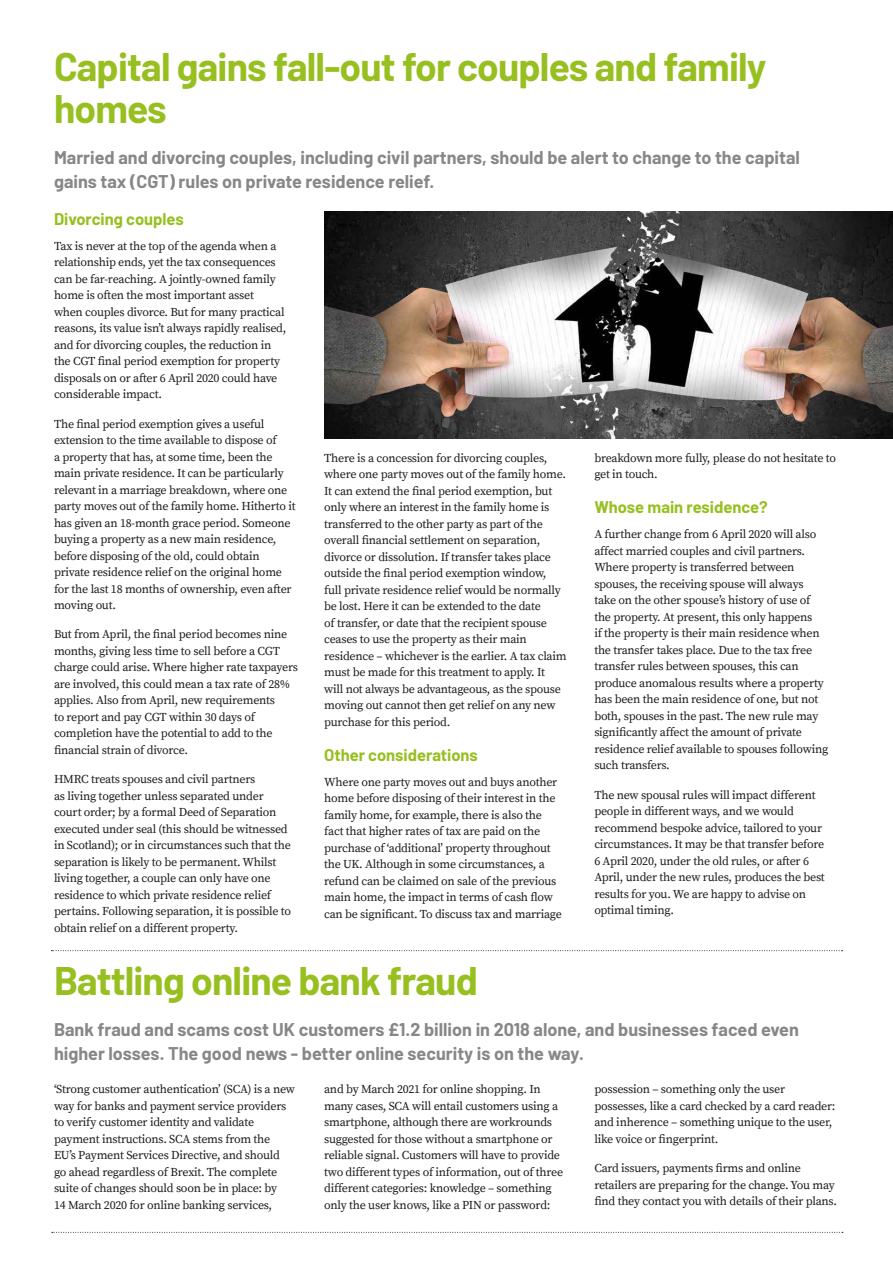
<style>
.page{position:relative;width:893px;height:1263px;background:#fff}
.page>*{position:absolute;margin:0;border:0;box-sizing:border-box;transform-origin:0 0}
.t1{font:700 39px/42px "Barlow";letter-spacing:-.02em;color:#97bf1f}
.t2{font:700 18px/24px "Barlow";color:#878787}
.t3{font:700 16.5px "Barlow";color:#97bf1f}
.t4{font:12px/16.5px "Source Serif Pro";letter-spacing:-.02em;color:#1d1d1b}
</style>
<div class="page">
<svg style="left:52px;top:1232px;width:791px;height:1px"></svg>
<svg style="left:51px;top:950px;width:792px;height:1px"></svg>
<img style="left:324px;top:212px;width:569px;height:226px">
<h1 class="t1" style="left:54px;top:43px;width:714px">Capital gains fall-out for couples and family homes</h1>
<h2 class="t2" style="left:54px;top:144px;width:747px">Married and divorcing couples, including civil partners, should be alert to change to the capital gains tax (CGT) rules on private residence relief.</h2>
<h3 class="t3" style="left:54px;top:207px;width:131px">Divorcing couples</h3>
<p class="t4" style="left:54px;top:238px;width:234px">Tax is never at the top of the agenda when a relationship ends, yet the tax consequences can be far-reaching. A jointly-owned family home is often the most important asset<br>when couples divorce. But for many practical reasons, its value isn’t always rapidly realised, and for divorcing couples, the reduction in the CGT final period exemption for property disposals on or after 6 April 2020 could have considerable impact.</p>
<p class="t4" style="left:54px;top:416px;width:243px">The final period exemption gives a useful extension to the time available to dispose of<br>a property that has, at some time, been the main private residence. It can be particularly relevant in a marriage breakdown, where one party moves out of the family home. Hitherto it has given an 18-month grace period. Someone buying a property as a new main residence, before disposing of the old, could obtain private residence relief on the original home for the last 18 months of ownership, even after moving out.</p>
<p class="t4" style="left:54px;top:627px;width:245px">But from April, the final period becomes nine months, giving less time to sell before a CGT charge could arise. Where higher rate taxpayers are involved, this could mean a tax rate of 28% applies. Also from April, new requirements<br>to report and pay CGT within 30 days of completion have the potential to add to the financial strain of divorce.</p>
<p class="t4" style="left:54px;top:771px;width:239px">HMRC treats spouses and civil partners<br>as living together unless separated under court order; by a formal Deed of Separation executed under seal (this should be witnessed in Scotland); or in circumstances such that the separation is likely to be permanent. Whilst living together, a couple can only have one residence to which private residence relief pertains. Following separation, it is possible to obtain relief on a different property.</p>
<p class="t4" style="left:324px;top:450px;width:244px">There is a concession for divorcing couples, where one party moves out of the family home.<br>It can extend the final period exemption, but only where an interest in the family home is transferred to the other party as part of the overall financial settlement on separation, divorce or dissolution. If transfer takes place outside the final period exemption window, full private residence relief would be normally be lost. Here it can be extended to the date<br>of transfer, or date that the recipient spouse ceases to use the property as their main residence – whichever is the earlier. A tax claim must be made for this treatment to apply. It will not always be advantageous, as the spouse moving out cannot then get relief on any new purchase for this period.</p>
<h3 class="t3" style="left:324px;top:743px;width:155px">Other considerations</h3>
<p class="t4" style="left:324px;top:774px;width:239px">Where one party moves out and buys another home before disposing of their interest in the family home, for example, there is also the fact that higher rates of tax are paid on the purchase of ‘additional’ property throughout the UK. Although in some circumstances, a refund can be claimed on sale of the previous main home, the impact in terms of cash flow can be significant. To discuss tax and marriage</p>
<p class="t4" style="left:594px;top:450px;width:243px">breakdown more fully, please do not hesitate to get in touch.</p>
<h3 class="t3" style="left:594px;top:495px;width:175px">Whose main residence?</h3>
<p class="t4" style="left:594px;top:527px;width:236px">A further change from 6 April 2020 will also affect married couples and civil partners.<br>Where property is transferred between spouses, the receiving spouse will always take on the other spouse’s history of use of the property. At present, this only happens<br>if the property is their main residence when the transfer takes place. Due to the tax free transfer rules between spouses, this can produce anomalous results where a property has been the main residence of one, but not both, spouses in the past. The new rule may significantly affect the amount of private residence relief available to spouses following such transfers.</p>
<p class="t4" style="left:594px;top:787px;width:232px">The new spousal rules will impact different people in different ways, and we would recommend bespoke advice, tailored to your circumstances. It may be that transfer before 6 April 2020, under the old rules, or after 6<br>April, under the new rules, produces the best results for you. We are happy to advise on optimal timing.</p>
<h1 class="t1" style="left:54px;top:957px;width:425px">Battling online bank fraud</h1>
<h2 class="t2" style="left:54px;top:1016px;width:746px">Bank fraud and scams cost UK customers £1.2 billion in 2018 alone, and businesses faced even higher losses. The good news - better online security is on the way.</h2>
<p class="t4" style="left:54px;top:1081px;width:243px">‘Strong customer authentication’ (SCA) is a new way for banks and payment service providers to verify customer identity and validate payment instructions. SCA stems from the EU’s Payment Services Directive, and should go ahead regardless of Brexit. The complete suite of changes should soon be in place: by<br>14 March 2020 for online banking services,</p>
<p class="t4" style="left:324px;top:1081px;width:241px">and by March 2021 for online shopping. In many cases, SCA will entail customers using a smartphone, although there are workrounds suggested for those without a smartphone or reliable signal. Customers will have to provide two different types of information, out of three different categories: knowledge – something only the user knows, like a PIN or password:</p>
<p class="t4" style="left:594px;top:1081px;width:243px">possession – something only the user possesses, like a card checked by a card reader: and inherence – something unique to the user, like voice or fingerprint.</p>
<p class="t4" style="left:594px;top:1160px;width:244px">Card issuers, payments firms and online retailers are preparing for the change. You may find they contact you with details of their plans.</p>
</div>
